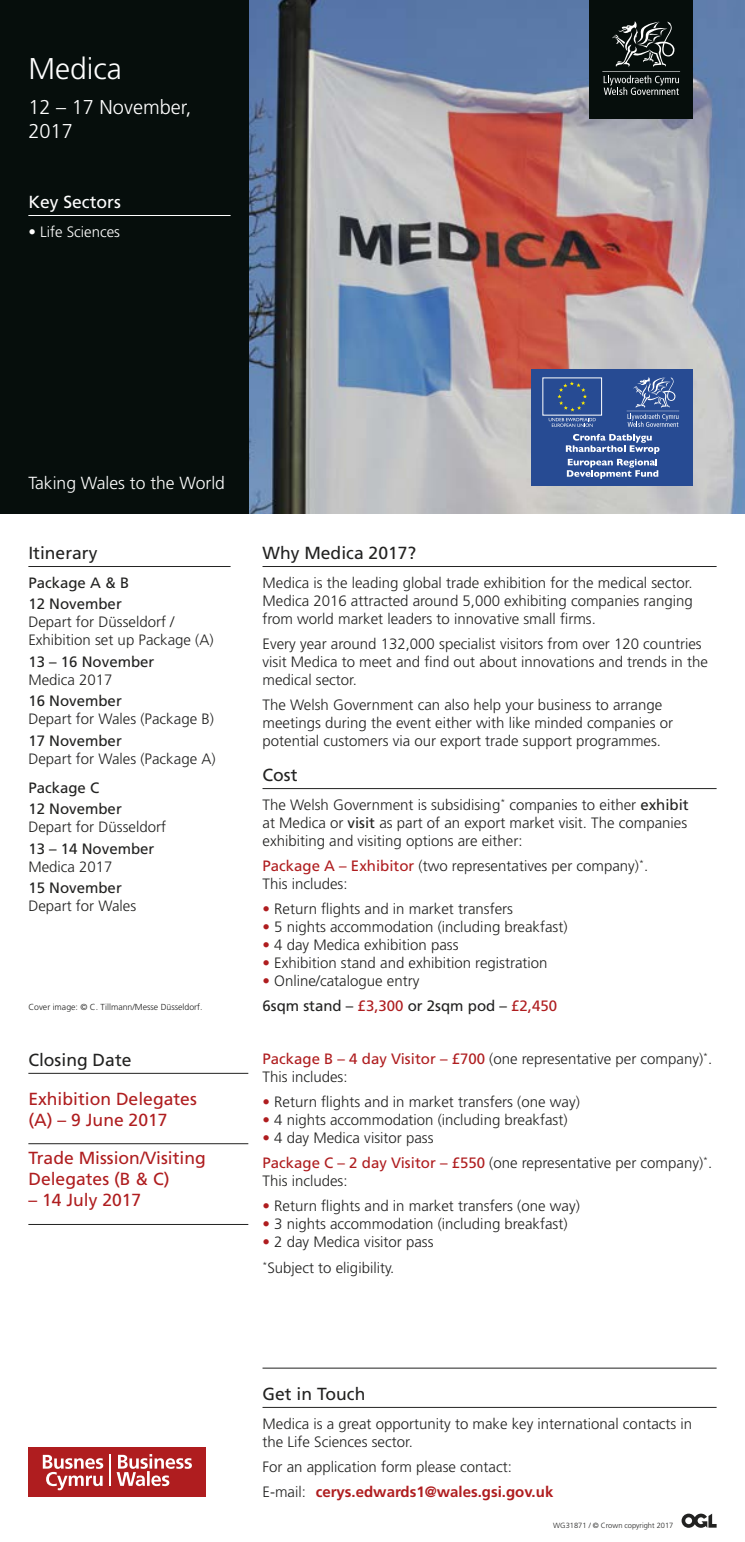
<style>
.page{position:relative;width:745px;height:1542px;background:#fff}
.page>*{position:absolute;margin:0;border:0;box-sizing:border-box;transform-origin:0 0}
.t1{font:300 30px "Frutiger";color:#fff}
._02_Body_Copy{font:300 20px/24px "Frutiger";color:#fff}
._01_New_Title_Line{font:17.5px/21px "Frutiger";color:#af1d1f}
._01_New_Title_Line-2{font:17.5px "Frutiger";color:#222221}
._02_Body_Copy-2{font:300 17.5px "Frutiger";color:#fff}
._01_New_Title_Line-3{font:17.5px "Frutiger";color:#fff}
._02_Body_Copy-3{font:300 15px/18px "Frutiger";color:#222221}
._02_Body_Copy-4{font:15px/18px "Frutiger";color:#222221}
._02_Body_Copy-5{font:700 15px "Frutiger";color:#af1d1f}
._02_Body_Copy-6{font:300 15px "Frutiger";color:#fff}
.t2{font:300 8.75px "Frutiger";color:#222221}
.t3{font:300 7.5px "Frutiger";color:#222221}
.s1{font-weight:400}
.s2{font-weight:300}
.s3{font-weight:400;color:#af1d1f}
.s4{color:#af1d1f}
.s5{font-weight:300;color:#222221}
</style>
<div class="page">
<img style="left:248px;top:0;width:496px;height:514px">
<div style="left:589px;top:0;width:103px;height:119px;background:#060e0c"></div>
<div style="left:0;top:0;width:248px;height:514px;background:#060e0c"></div>
<svg style="left:602px;top:21px;width:77px;height:74px"></svg>
<div style="left:531px;top:369px;width:161px;height:116px;background:#274b93"></div>
<svg style="left:626px;top:377px;width:52px;height:50px"></svg>
<svg style="left:565px;top:434px;width:94px;height:45px"></svg>
<svg style="left:557px;top:381px;width:29px;height:30px"></svg>
<svg style="left:548px;top:418px;width:47px;height:9px"></svg>
<hr style="left:262px;top:1406px;width:454px;height:1px;background:#222221">
<div style="left:28px;top:1447px;width:178px;height:49px;background:#af1d1f"></div>
<hr style="left:109px;top:1454px;width:2px;height:31px;background:#fff">
<svg style="left:116px;top:1454px;width:76px;height:31px"></svg>
<svg style="left:43px;top:1454px;width:60px;height:36px"></svg>
<hr style="left:262px;top:566px;width:454px;height:1px;background:#222221">
<hr style="left:262px;top:788px;width:454px;height:1px;background:#222221">
<hr style="left:28px;top:215px;width:202px;height:1px;background:#fff">
<hr style="left:28px;top:566px;width:202px;height:1px;background:#222221">
<hr style="left:28px;top:1073px;width:220px;height:1px;background:#222221">
<hr style="left:28px;top:1143px;width:220px;height:1px;background:#222221">
<hr style="left:28px;top:1224px;width:220px;height:1px;background:#222221">
<svg style="left:681px;top:1513px;width:35px;height:14px"></svg>
<hr style="left:262px;top:1367px;width:454px;height:1px;background:#222221">
<p class="t1" style="left:28px;top:52px;width:95px">Medica</p>
<p class="_02_Body_Copy" style="left:28px;top:95px;width:164px">12 – 17 November,<br>2017</p>
<p class="_01_New_Title_Line-3" style="left:28px;top:192px;width:94px">Key Sectors</p>
<p class="_02_Body_Copy-6" style="left:28px;top:223px;width:93px">• Life Sciences</p>
<p class="_02_Body_Copy-2" style="left:28px;top:473px;width:198px">Taking Wales to the World</p>
<p class="_01_New_Title_Line-2" style="left:28px;top:543px;width:71px">Itinerary</p>
<p class="_02_Body_Copy-4" style="left:28px;top:573px;width:102px">Package A &amp; B</p>
<p class="_02_Body_Copy-3" style="left:28px;top:595px;width:187px"><span class="s1">12 November<br></span>Depart for Düsseldorf /<br>Exhibition set up Package (A)</p>
<p class="_02_Body_Copy-4" style="left:28px;top:652px;width:127px">13 – 16 November<br><span class="s2">Medica 2017</span></p>
<p class="_02_Body_Copy-3" style="left:28px;top:692px;width:187px"><span class="s1">16 November<br></span>Depart for Wales (Package B)</p>
<p class="_02_Body_Copy-3" style="left:28px;top:732px;width:188px"><span class="s1">17 November<br></span>Depart for Wales (Package A)</p>
<p class="_02_Body_Copy-4" style="left:28px;top:778px;width:72px">Package C</p>
<p class="_02_Body_Copy-3" style="left:28px;top:800px;width:139px"><span class="s1">12 November<br></span>Depart for Düsseldorf</p>
<p class="_02_Body_Copy-4" style="left:28px;top:839px;width:127px">13 – 14 November<br><span class="s2">Medica 2017</span></p>
<p class="_02_Body_Copy-3" style="left:28px;top:879px;width:109px"><span class="s1">15 November<br></span>Depart for Wales</p>
<p class="t2" style="left:28px;top:1002px;width:175px">Cover image: © C. Tillmann/Messe Düsseldorf.</p>
<p class="_01_New_Title_Line-2" style="left:28px;top:1049px;width:105px">Closing Date</p>
<p class="_01_New_Title_Line" style="left:28px;top:1088px;width:170px">Exhibition Delegates (A) – 9 June 2017</p>
<p class="_01_New_Title_Line" style="left:28px;top:1147px;width:179px">Trade Mission/Visiting<br>Delegates (B &amp; C)</p>
<p class="_01_New_Title_Line" style="left:28px;top:1189px;width:114px">– 14 July 2017</p>
<p class="_01_New_Title_Line-2" style="left:262px;top:543px;width:155px">Why Medica 2017?</p>
<p class="_02_Body_Copy-3" style="left:262px;top:574px;width:431px;text-align:justify">Medica is the leading global trade exhibition for the medical sector.<br>Medica 2016 attracted around 5,000 exhibiting companies ranging from world market leaders to innovative small firms.</p>
<p class="_02_Body_Copy-3" style="left:262px;top:635px;width:446px">Every year around 132,000 specialist visitors from over 120 countries visit Medica to meet and find out about innovations and trends in the medical sector.</p>
<p class="_02_Body_Copy-3" style="left:262px;top:696px;width:412px">The Welsh Government can also help your business to arrange meetings during the event either with like minded companies or potential customers via our export trade support programmes.</p>
<p class="_01_New_Title_Line-2" style="left:262px;top:764px;width:36px">Cost</p>
<p class="_02_Body_Copy-3" style="left:262px;top:796px;width:427px;text-align:justify">The Welsh Government is subsidising<sup>*</sup> companies to either <span class="s1">exhibit </span>at Medica or <span class="s1">visit</span> as part of an export market visit. The companies exhibiting and visiting options are either:</p>
<p class="_02_Body_Copy-3" style="left:262px;top:857px;width:387px"><span class="s3">Package A – Exhibitor</span> (two representatives per company)<sup>*</sup>.<br>This includes:</p>
<p class="_02_Body_Copy-3" style="left:262px;top:900px;width:252px"><span class="s4">•</span> Return flights and in market transfers</p>
<p class="_02_Body_Copy-3" style="left:262px;top:918px;width:306px"><span class="s4">•</span> 5 nights accommodation (including breakfast)</p>
<p class="_02_Body_Copy-3" style="left:262px;top:936px;width:197px"><span class="s4">•</span> 4 day Medica exhibition pass</p>
<p class="_02_Body_Copy-3" style="left:262px;top:954px;width:286px"><span class="s4">•</span> Exhibition stand and exhibition registration</p>
<p class="_02_Body_Copy-3" style="left:262px;top:972px;width:158px"><span class="s4">•</span> Online/catalogue entry</p>
<p class="_02_Body_Copy-4" style="left:262px;top:997px;width:296px">6sqm stand – <span class="s4">£3,300</span> or 2sqm pod – <span class="s4">£2,450</span></p>
<p class="_02_Body_Copy-3" style="left:262px;top:1050px;width:451px"><span class="s3">Package B – 4 day Visitor – £700</span> (one representative per company)<sup>*</sup>.<br>This includes:</p>
<p class="_02_Body_Copy-3" style="left:262px;top:1093px;width:318px"><span class="s4">•</span> Return flights and in market transfers (one way)</p>
<p class="_02_Body_Copy-3" style="left:262px;top:1111px;width:306px"><span class="s4">•</span> 4 nights accommodation (including breakfast)</p>
<p class="_02_Body_Copy-3" style="left:262px;top:1129px;width:172px"><span class="s4">•</span> 4 day Medica visitor pass</p>
<p class="_02_Body_Copy-3" style="left:262px;top:1154px;width:451px"><span class="s3">Package C – 2 day Visitor – £550</span> (one representative per company)<sup>*</sup>.<br>This includes:</p>
<p class="_02_Body_Copy-3" style="left:262px;top:1197px;width:318px"><span class="s4">•</span> Return flights and in market transfers (one way)</p>
<p class="_02_Body_Copy-3" style="left:262px;top:1215px;width:306px"><span class="s4">•</span> 3 nights accommodation (including breakfast)</p>
<p class="_02_Body_Copy-3" style="left:262px;top:1233px;width:172px"><span class="s4">•</span> 2 day Medica visitor pass</p>
<p class="_02_Body_Copy-3" style="left:262px;top:1258px;width:133px"><sup>*</sup>Subject to eligibility.</p>
<p class="_01_New_Title_Line-2" style="left:262px;top:1383px;width:104px">Get in Touch</p>
<p class="_02_Body_Copy-3" style="left:262px;top:1414px;width:431px">Medica is a great opportunity to make key international contacts in the Life Sciences sector.</p>
<p class="_02_Body_Copy-3" style="left:262px;top:1457px;width:251px">For an application form please contact:</p>
<p class="_02_Body_Copy-5" style="left:262px;top:1482px;width:292px"><span class="s5">E-mail:</span> cerys.edwards1@wales.gsi.gov.uk</p>
<p class="t3" style="left:553px;top:1520px;width:122px">WG31871 / © Crown copyright 2017</p>
</div>
